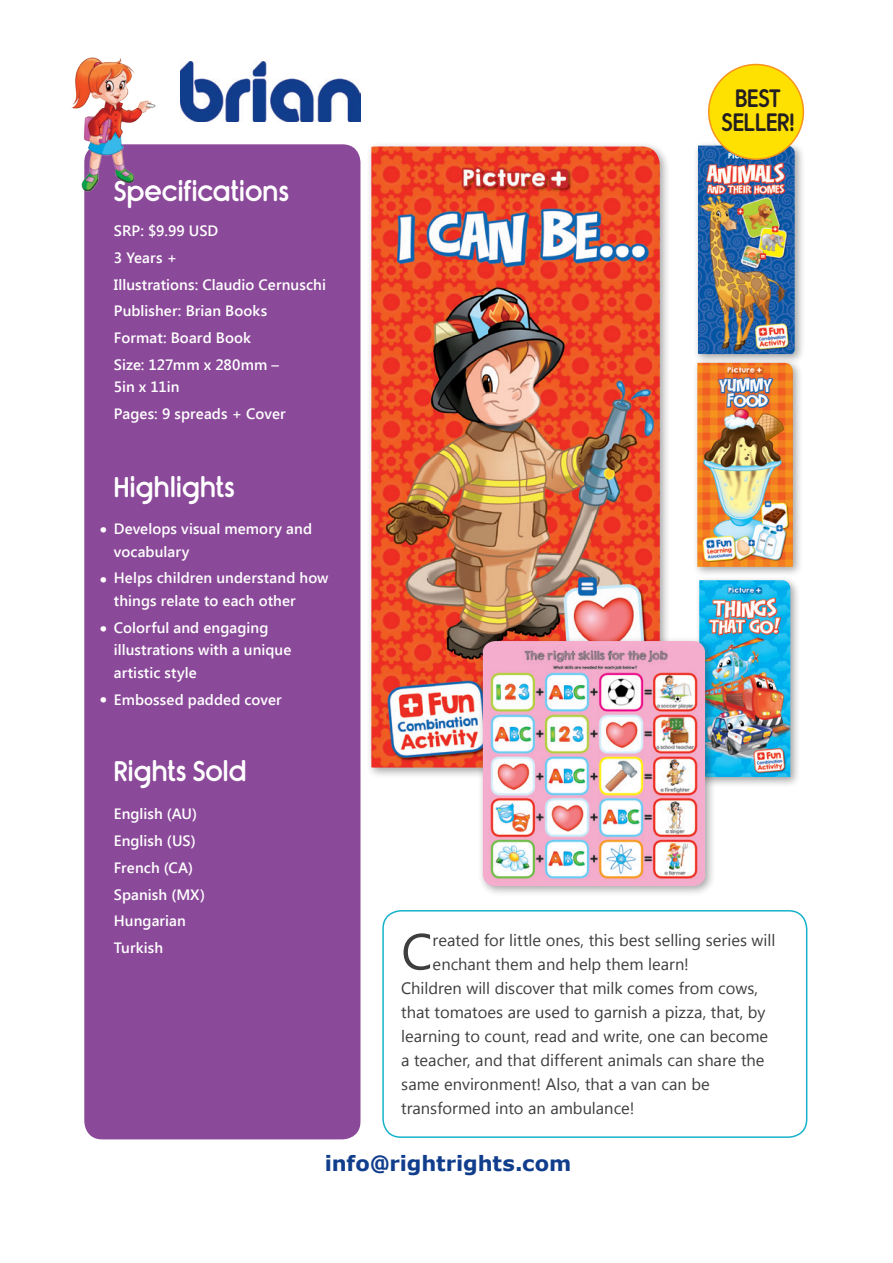
<style>
.page{position:relative;width:893px;height:1263px;background:#fff}
.page>*{position:absolute;margin:0;border:0;box-sizing:border-box;transform-origin:0 0}
.Body_text___Box_1{font:50.85px "Segoe UI";color:#3e3e3f}
.Title___Sidebar_1{font:27px "Rimouski Sb";letter-spacing:.005em;color:#fff}
.Title___Sidebar_1-2{font:27px "KG Second Chances Solid";color:#fff}
.t1{font:24px/24px "Rimouski Sb";color:#231f20;text-align:center}
.Title___Sidebar_1-3{font:700 21px "Verdana";letter-spacing:-.005em;color:#103d8c}
.Body_text___Box_1-2{font:16.5px "Segoe UI";color:#3e3e3f}
.Body_Text{font:600 15px/22.5px "Segoe UI";letter-spacing:.005em;color:#fff}
</style>
<div class="page">
<div style="left:84px;top:144px;width:276px;height:995px;background:#8b4999;border-radius:18px"></div>
<img style="left:71px;top:57px;width:174px;height:160px">
<div style="left:366px;top:141px;width:305px;height:637px;background:#231f20;opacity:.4"></div>
<img style="left:371px;top:147px;width:289px;height:620px">
<div style="left:382px;top:910px;width:425px;height:228px;border:2px solid #15b2ca;border-radius:18px"></div>
<div style="left:693px;top:141px;width:112px;height:224px;background:#231f20;opacity:.4"></div>
<img style="left:698px;top:146px;width:97px;height:208px">
<div style="left:693px;top:358px;width:110px;height:219px;background:#231f20;opacity:.4"></div>
<img style="left:697px;top:363px;width:96px;height:204px">
<div style="left:694px;top:576px;width:107px;height:211px;background:#231f20;opacity:.4"></div>
<img style="left:699px;top:580px;width:91px;height:197px">
<div style="left:478px;top:636px;width:238px;height:261px;background:#231f20;opacity:.4"></div>
<img style="left:483px;top:641px;width:222px;height:245px">
<div style="left:709px;top:65px;width:94px;height:94px;background:#ffe101;border-radius:50%"></div>
<div style="left:708px;top:64px;width:96px;height:96px;border:2px solid #f7931d;border-radius:50%"></div>
<img style="left:180px;top:61px;width:180px;height:60px">
<p class="Title___Sidebar_1" style="left:114px;top:175px;width:176px">Specifications</p>
<p class="Body_Text" style="left:114px;top:219px;width:106px">SRP: $9.99 USD</p>
<p class="Body_Text" style="left:114px;top:245px;width:65px">3 Years +</p>
<p class="Body_Text" style="left:114px;top:272px;width:214px">Illustrations: Claudio Cernuschi</p>
<p class="Body_Text" style="left:114px;top:299px;width:155px">Publisher: Brian Books</p>
<p class="Body_Text" style="left:114px;top:326px;width:139px">Format: Board Book</p>
<p class="Body_Text" style="left:114px;top:353px;width:167px">Size: 127mm x 280mm –<br>5in x 11in</p>
<p class="Body_Text" style="left:114px;top:402px;width:173px">Pages: 9 spreads + Cover</p>
<p class="Title___Sidebar_1" style="left:114px;top:472px;width:122px">Highlights</p>
<p class="Body_Text" style="left:114px;top:517px;width:200px">Develops visual memory and vocabulary</p>
<p class="Body_Text" style="left:114px;top:566px;width:216px">Helps children understand how things relate to each other</p>
<p class="Body_Text" style="left:114px;top:615px;width:179px">Colorful and engaging illustrations with a unique artistic style</p>
<p class="Body_Text" style="left:114px;top:687px;width:169px">Embossed padded cover</p>
<p class="Title___Sidebar_1-2" style="left:100px;top:513px;width:9px">•</p>
<p class="Title___Sidebar_1-2" style="left:100px;top:562px;width:9px">•</p>
<p class="Title___Sidebar_1-2" style="left:100px;top:612px;width:9px">•</p>
<p class="Title___Sidebar_1-2" style="left:100px;top:683px;width:9px">•</p>
<p class="Title___Sidebar_1" style="left:114px;top:755px;width:134px">Rights Sold</p>
<p class="Body_Text" style="left:114px;top:802px;width:85px">English (AU)</p>
<p class="Body_Text" style="left:114px;top:829px;width:83px">English (US)</p>
<p class="Body_Text" style="left:114px;top:855px;width:81px">French (CA)</p>
<p class="Body_Text" style="left:114px;top:882px;width:93px">Spanish (MX)</p>
<p class="Body_Text" style="left:114px;top:909px;width:74px">Hungarian</p>
<p class="Body_Text" style="left:114px;top:936px;width:51px">Turkish</p>
<p class="t1" style="left:721px;top:87px;width:75px">BEST<br>SELLER!</p>
<p class="Body_text___Box_1" style="left:401px;top:916px;width:33px">C</p>
<p class="Body_text___Box_1-2" style="left:433px;top:928px;width:344px">reated for little ones, this best selling series will</p>
<p class="Body_text___Box_1-2" style="left:433px;top:952px;width:258px">enchant them and help them learn!</p>
<p class="Body_text___Box_1-2" style="left:401px;top:976px;width:358px">Children will discover that milk comes from cows,</p>
<p class="Body_text___Box_1-2" style="left:401px;top:1000px;width:366px">that tomatoes are used to garnish a pizza, that, by</p>
<p class="Body_text___Box_1-2" style="left:401px;top:1024px;width:369px">learning to count, read and write, one can become</p>
<p class="Body_text___Box_1-2" style="left:401px;top:1048px;width:365px">a teacher, and that different animals can share the</p>
<p class="Body_text___Box_1-2" style="left:401px;top:1072px;width:310px">same environment! Also, that a van can be</p>
<p class="Body_text___Box_1-2" style="left:401px;top:1096px;width:235px">transformed into an ambulance!</p>
<p class="Title___Sidebar_1-3" style="left:325px;top:1150px;width:248px">info@rightrights.com</p>
</div>
